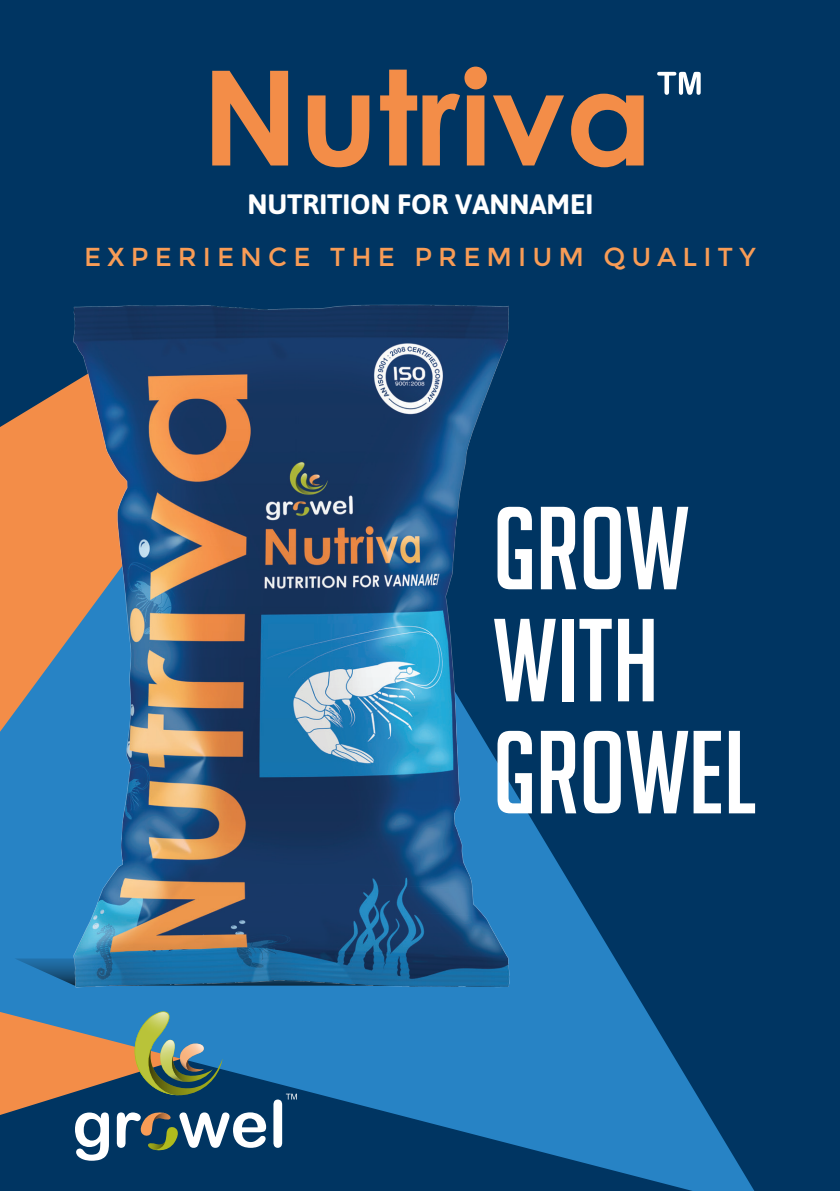
<style>
.page{position:relative;width:840px;height:1191px;background:#fff}
.page>*{position:absolute;margin:0;border:0;box-sizing:border-box;transform-origin:0 0}
.t1{font:114.8px/112px "Big Noodle Titling";color:#fff}
.t2{font:700 28px "Asap";letter-spacing:-.005em;color:#fff}
.t3{font:26px "Montserrat";letter-spacing:.235em;color:#f89c56}
</style>
<div class="page">
<div style="left:0;top:0;width:839px;height:1191px;background:#003562"></div>
<svg style="left:212px;top:71px;width:76px;height:94px"></svg>
<svg style="left:307px;top:95px;width:62px;height:72px"></svg>
<svg style="left:380px;top:67px;width:106px;height:98px"></svg>
<svg style="left:493px;top:95px;width:70px;height:70px"></svg>
<svg style="left:571px;top:94px;width:72px;height:73px"></svg>
<svg style="left:657px;top:72px;width:43px;height:23px"></svg>
<svg style="left:85px;top:927px;width:669px;height:264px"></svg>
<img style="left:0;top:304px;width:596px;height:841px">
<svg style="left:75px;top:1112px;width:34px;height:48px"></svg>
<svg style="left:117px;top:1109px;width:149px;height:44px"></svg>
<svg style="left:134px;top:1009px;width:88px;height:87px"></svg>
<svg style="left:186px;top:1057px;width:18px;height:14px"></svg>
<svg style="left:273px;top:1093px;width:24px;height:54px"></svg>
<p class="t2" style="left:247px;top:188px;width:347px">NUTRITION FOR VANNAMEI</p>
<p class="t3" style="left:84px;top:242px;width:672px">EXPERIENCE THE PREMIUM QUALITY</p>
<h1 class="t1" style="left:492px;top:492px;width:265px">GROW<br>WITH<br>GROWEL</h1>
</div>
